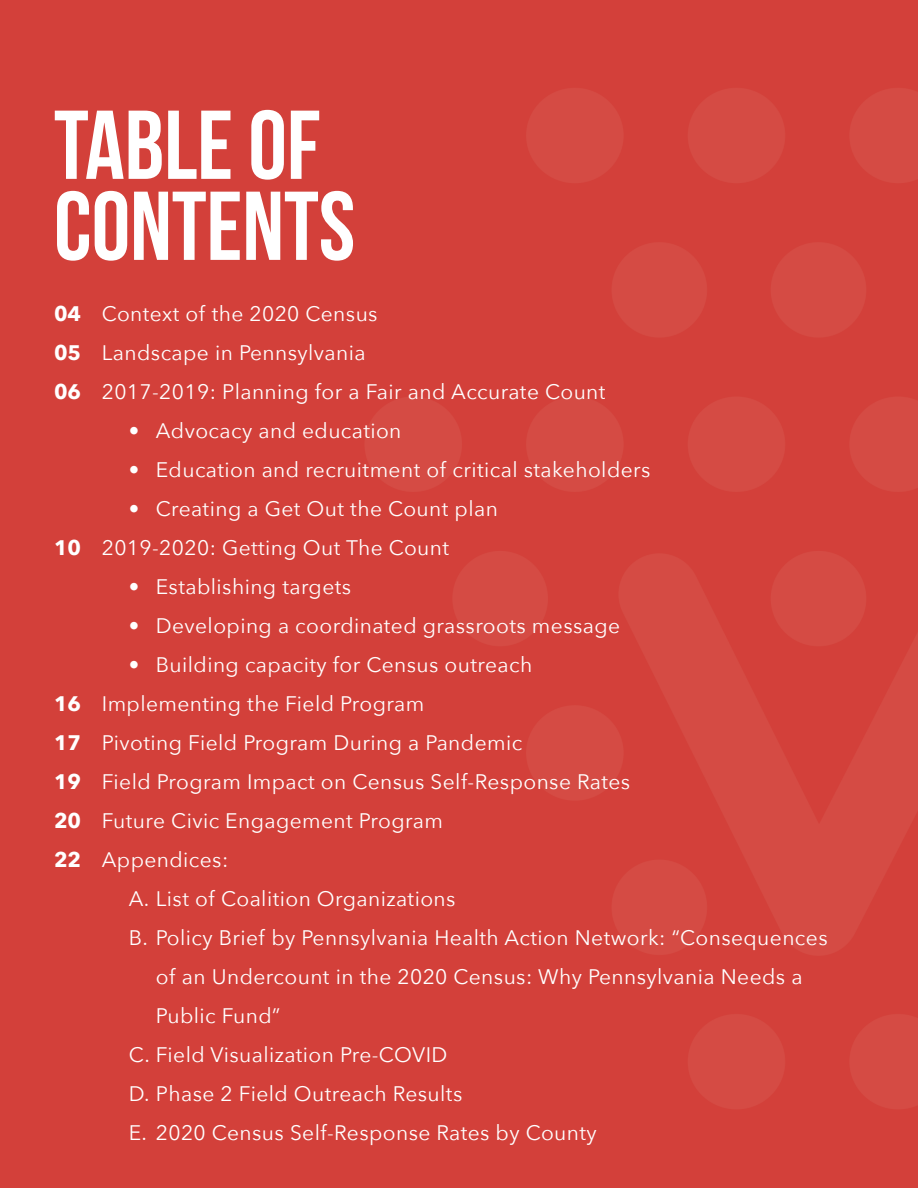
<style>
.page{position:relative;width:918px;height:1188px;background:#fff}
.page>*{position:absolute;margin:0;border:0;box-sizing:border-box;transform-origin:0 0}
.t1{font:97.5px/81px "Bebas Neue";color:#fff}
.t2{font:21px/39px "Avenir Next";letter-spacing:.02em;color:#fff}
.t3{font:700 21px/39px "Avenir Next";color:#fff;text-align:justify}
</style>
<div class="page">
<img style="left:0;top:0;width:918px;height:1188px">
<h1 class="t1" style="left:54px;top:104px;width:303px">TABLE OF<br>CONTENTS</h1>
<p class="t3" style="left:54px;top:293px;width:29px">04<br>05<br>06</p>
<p class="t3" style="left:54px;top:527px;width:29px">10</p>
<p class="t3" style="left:54px;top:683px;width:29px">16<br>17<br>19<br>20<br>22</p>
<p class="t2" style="left:102px;top:293px;width:505px">Context of the 2020 Census<br>Landscape in Pennsylvania<br>2017-2019: Planning for a Fair and Accurate Count</p>
<p class="t2" style="left:129px;top:410px;width:274px">• Advocacy and education</p>
<p class="t2" style="left:129px;top:449px;width:523px">• Education and recruitment of critical stakeholders</p>
<p class="t2" style="left:102px;top:488px;width:398px;text-indent:27px">• Creating a Get Out the Count plan<br>2019-2020: Getting Out The Count</p>
<p class="t2" style="left:129px;top:566px;width:224px">• Establishing targets</p>
<p class="t2" style="left:129px;top:605px;width:493px">• Developing a coordinated grassroots message</p>
<p class="t2" style="left:129px;top:644px;width:405px">• Building capacity for Census outreach</p>
<p class="t2" style="left:102px;top:683px;width:324px">Implementing the Field Program</p>
<p class="t2" style="left:102px;top:722px;width:422px">Pivoting Field Program During a Pandemic</p>
<p class="t2" style="left:102px;top:761px;width:530px">Field Program Impact on Census Self-Response Rates</p>
<p class="t2" style="left:102px;top:800px;width:343px">Future Civic Engagement Program</p>
<p class="t2" style="left:102px;top:839px;width:128px">Appendices:</p>
<p class="t2" style="left:129px;top:878px;width:328px">A. List of Coalition Organizations</p>
<p class="t2" style="left:129px;top:917px;width:700px">B. Policy Brief by Pennsylvania Health Action Network: “Consequences</p>
<p class="t2" style="left:156px;top:956px;width:648px">of an Undercount in the 2020 Census: Why Pennsylvania Needs a</p>
<p class="t2" style="left:156px;top:995px;width:126px">Public Fund”</p>
<p class="t2" style="left:129px;top:1034px;width:320px">C. Field Visualization Pre-COVID</p>
<p class="t2" style="left:129px;top:1073px;width:335px">D. Phase 2 Field Outreach Results</p>
<p class="t2" style="left:129px;top:1112px;width:470px">E. 2020 Census Self-Response Rates by County</p>
</div>
